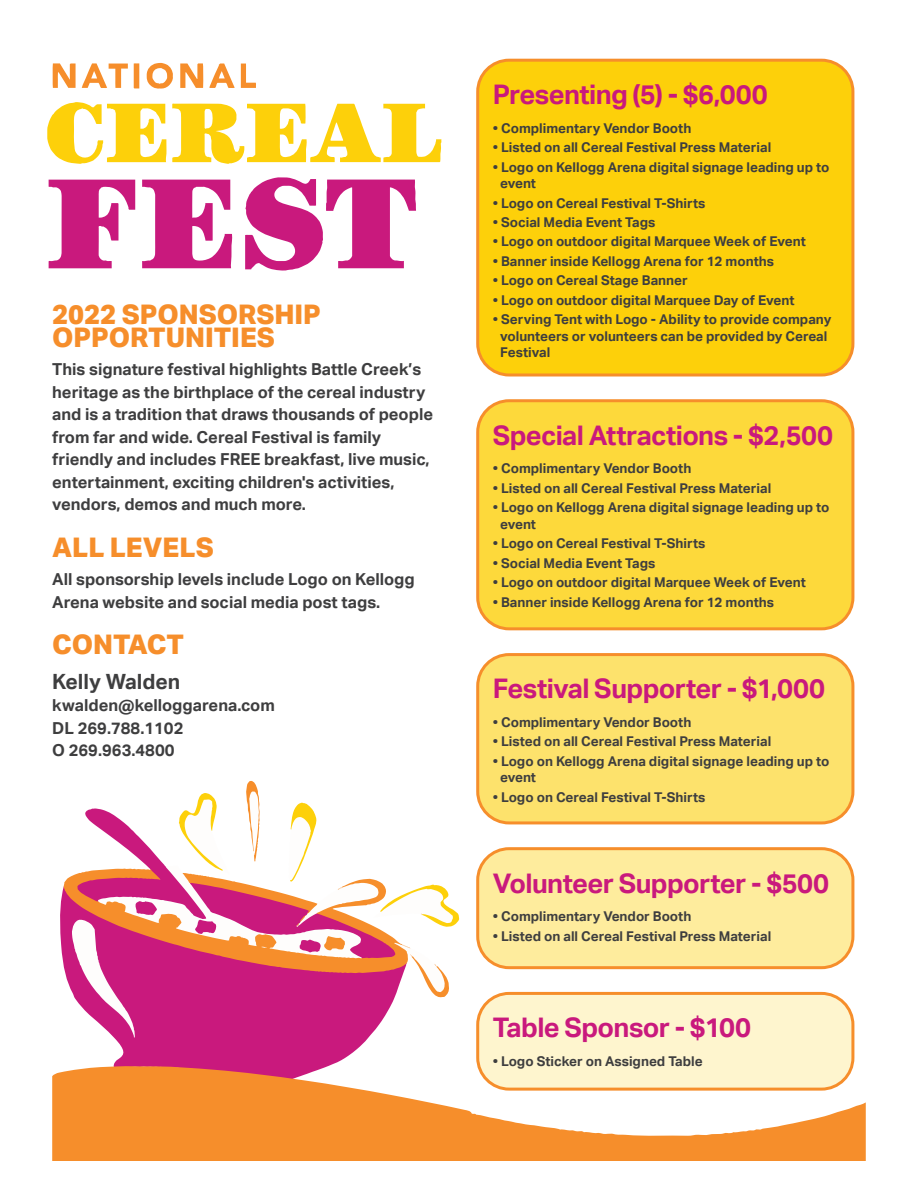
<style>
.page{position:relative;width:918px;height:1188px;background:#fff}
.page>*{position:absolute;margin:0;border:0;box-sizing:border-box;transform-origin:0 0}
.t1{font:700 27px "Aktiv Grotesk";letter-spacing:-.02em;color:#c9197d}
.t2{font:800 27px/22.5px "Aktiv Grotesk";color:#f68e2b}
.t3{font:700 21px "Aktiv Grotesk";color:#3e3e3f}
.t4{font:700 16.5px/22.5px "Aktiv Grotesk";color:#3e3e3f}
.t5{font:700 13.5px/16.5px "Aktiv Grotesk";color:#3e3e3f}
</style>
<div class="page">
<svg style="left:60px;top:886px;width:308px;height:180px;fill:#c9197d"></svg>
<svg style="left:64px;top:781px;width:395px;height:257px"></svg>
<svg style="left:52px;top:1066px;width:814px;height:95px;fill:#f68e2b"></svg>
<svg style="left:142px;top:180px;width:90px;height:88px"></svg>
<svg style="left:49px;top:180px;width:86px;height:88px"></svg>
<svg style="left:245px;top:177px;width:171px;height:94px"></svg>
<svg style="left:47px;top:102px;width:395px;height:62px"></svg>
<svg style="left:53px;top:63px;width:23px;height:25px"></svg>
<svg style="left:180px;top:63px;width:23px;height:25px"></svg>
<svg style="left:241px;top:64px;width:15px;height:24px"></svg>
<svg style="left:134px;top:63px;width:5px;height:25px"></svg>
<svg style="left:147px;top:63px;width:26px;height:26px"></svg>
<svg style="left:209px;top:64px;width:26px;height:24px"></svg>
<svg style="left:82px;top:63px;width:46px;height:25px"></svg>
<div style="left:478px;top:401px;width:375px;height:228px;background:#fdd93b;border-radius:31px"></div>
<div style="left:476px;top:399px;width:378px;height:231px;border:3px solid #f68e2b;border-radius:31px"></div>
<div style="left:478px;top:60px;width:375px;height:315px;background:#fdd00a;border-radius:31px"></div>
<div style="left:476px;top:59px;width:378px;height:317px;border:3px solid #f68e2b;border-radius:31px"></div>
<div style="left:478px;top:655px;width:375px;height:168px;background:#fde26c;border-radius:31px"></div>
<div style="left:476px;top:653px;width:378px;height:171px;border:3px solid #f68e2b;border-radius:31px"></div>
<div style="left:478px;top:849px;width:375px;height:119px;background:#feec9d;border-radius:31px"></div>
<div style="left:476px;top:847px;width:378px;height:122px;border:3px solid #f68e2b;border-radius:31px"></div>
<div style="left:478px;top:993px;width:375px;height:96px;background:#fef5ce;border-radius:31px"></div>
<div style="left:476px;top:992px;width:378px;height:99px;border:3px solid #f68e2b;border-radius:31px"></div>
<h1 class="t2" style="left:52px;top:303px;width:270px">2022 SPONSORSHIP<br>OPPORTUNITIES</h1>
<p class="t4" style="left:52px;top:358px;width:382px">This signature festival highlights Battle Creek’s heritage as the birthplace of the cereal industry and is a tradition that draws thousands of people from far and wide. Cereal Festival is family friendly and includes FREE breakfast, live music, entertainment, exciting children's activities, vendors, demos and much more.</p>
<h1 class="t2" style="left:52px;top:535px;width:163px">ALL LEVELS</h1>
<p class="t4" style="left:52px;top:568px;width:364px">All sponsorship levels include Logo on Kellogg<br>Arena website and social media post tags.</p>
<h1 class="t2" style="left:52px;top:633px;width:133px">CONTACT</h1>
<h2 class="t3" style="left:52px;top:669px;width:130px">Kelly Walden</h2>
<p class="t4" style="left:52px;top:694px;width:224px">kwalden@kelloggarena.com<br>DL 269.788.1102<br>O 269.963.4800</p>
<h1 class="t1" style="left:493px;top:79px;width:277px">Presenting (5) - $6,000</h1>
<p class="t5" style="left:493px;top:120px;width:200px">• Complimentary Vendor Booth</p>
<p class="t5" style="left:493px;top:139px;width:280px">• Listed on all Cereal Festival Press Material</p>
<p class="t5" style="left:500px;top:159px;width:331px;text-indent:-8px">• Logo on Kellogg Arena digital signage leading up to event</p>
<p class="t5" style="left:493px;top:195px;width:214px">• Logo on Cereal Festival T-Shirts</p>
<p class="t5" style="left:493px;top:214px;width:164px">• Social Media Event Tags</p>
<p class="t5" style="left:493px;top:234px;width:315px">• Logo on outdoor digital Marquee Week of Event</p>
<p class="t5" style="left:493px;top:253px;width:283px">• Banner inside Kellogg Arena for 12 months</p>
<p class="t5" style="left:493px;top:273px;width:197px">• Logo on Cereal Stage Banner</p>
<p class="t5" style="left:493px;top:292px;width:303px">• Logo on outdoor digital Marquee Day of Event</p>
<p class="t5" style="left:500px;top:312px;width:333px;text-indent:-8px">• Serving Tent with Logo - Ability to provide company volunteers or volunteers can be provided by Cereal<br>Festival</p>
<h1 class="t1" style="left:493px;top:419px;width:342px">Special Attractions - $2,500</h1>
<p class="t5" style="left:493px;top:460px;width:200px">• Complimentary Vendor Booth</p>
<p class="t5" style="left:493px;top:480px;width:280px">• Listed on all Cereal Festival Press Material</p>
<p class="t5" style="left:500px;top:499px;width:331px;text-indent:-8px">• Logo on Kellogg Arena digital signage leading up to event</p>
<p class="t5" style="left:493px;top:535px;width:214px">• Logo on Cereal Festival T-Shirts</p>
<p class="t5" style="left:493px;top:555px;width:164px">• Social Media Event Tags</p>
<p class="t5" style="left:493px;top:574px;width:315px">• Logo on outdoor digital Marquee Week of Event</p>
<p class="t5" style="left:493px;top:594px;width:283px">• Banner inside Kellogg Arena for 12 months</p>
<h1 class="t1" style="left:493px;top:673px;width:334px">Festival Supporter - $1,000</h1>
<p class="t5" style="left:493px;top:714px;width:200px">• Complimentary Vendor Booth</p>
<p class="t5" style="left:493px;top:734px;width:280px">• Listed on all Cereal Festival Press Material</p>
<p class="t5" style="left:500px;top:753px;width:331px;text-indent:-8px">• Logo on Kellogg Arena digital signage leading up to event</p>
<p class="t5" style="left:493px;top:789px;width:214px">• Logo on Cereal Festival T-Shirts</p>
<h1 class="t1" style="left:493px;top:867px;width:338px">Volunteer Supporter - $500</h1>
<p class="t5" style="left:493px;top:908px;width:200px">• Complimentary Vendor Booth</p>
<p class="t5" style="left:493px;top:928px;width:280px">• Listed on all Cereal Festival Press Material</p>
<h1 class="t1" style="left:493px;top:1012px;width:260px">Table Sponsor - $100</h1>
<p class="t5" style="left:493px;top:1053px;width:212px">• Logo Sticker on Assigned Table</p>
</div>
